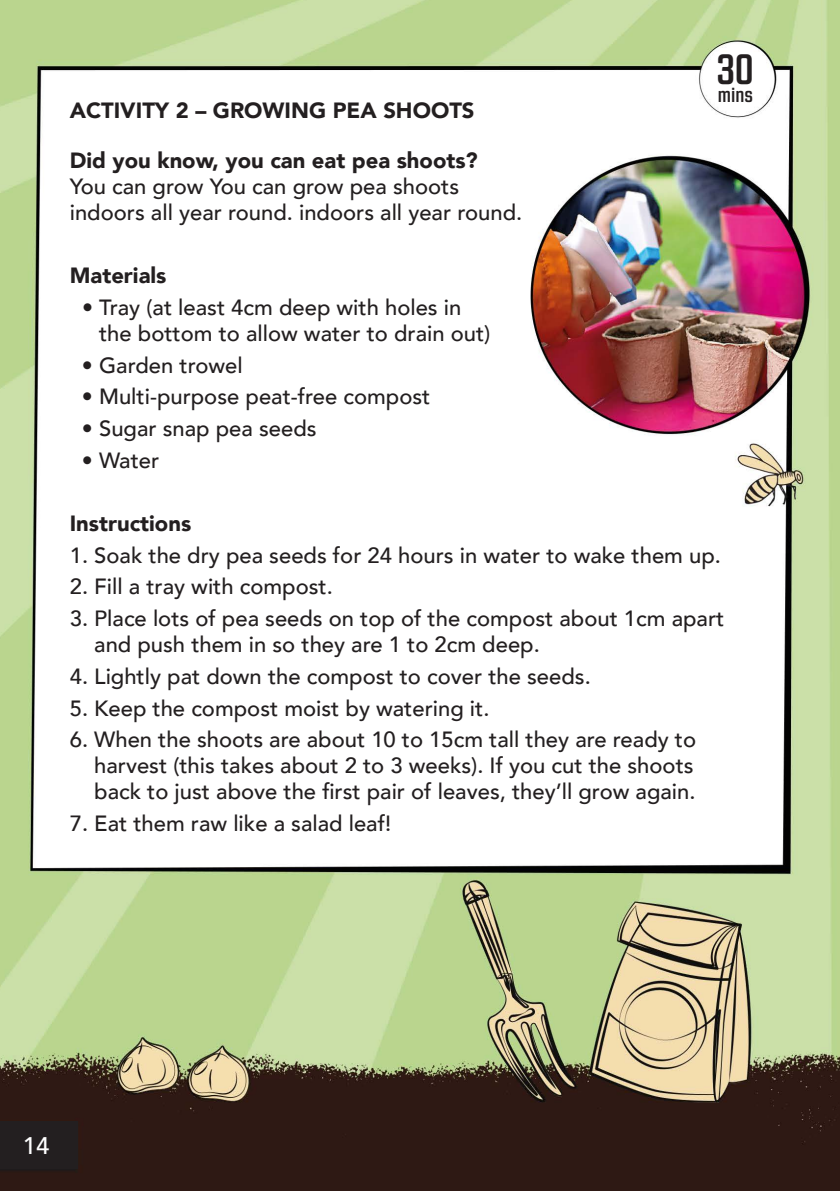
<style>
.page{position:relative;width:840px;height:1191px;background:#fff}
.page>*{position:absolute;margin:0;border:0;box-sizing:border-box;transform-origin:0 0}
.t1{font:500 24px "Avenir";color:#fff}
.Body_Text_Main{font:500 22px/26px "Avenir";color:#231f20}
.Body_Text_Main-2{font:900 22px "Avenir";color:#231f20}
.Times{font:700 20px "Revolution Gothic";color:#231f20}
.s1{font-weight:900}
</style>
<div class="page">
<img style="left:0;top:0;width:839px;height:1191px">
<div style="left:0;top:1121px;width:77px;height:48px;background:#231f20"></div>
<p class="Body_Text_Main-2" style="left:70px;top:91px;width:406px">ACTIVITY 2 – GROWING PEA SHOOTS</p>
<p class="Body_Text_Main" style="left:70px;top:146px;width:454px"><span class="s1">Did you know, you can eat pea shoots?<br></span>You can grow You can grow pea shoots indoors all year round. indoors all year round.</p>
<p class="Body_Text_Main-2" style="left:70px;top:257px;width:98px">Materials</p>
<p class="Body_Text_Main" style="left:99px;top:293px;width:392px;text-indent:-17px">• Tray (at least 4cm deep with holes in the bottom to allow water to drain out)</p>
<p class="Body_Text_Main" style="left:82px;top:351px;width:162px">• Garden trowel</p>
<p class="Body_Text_Main" style="left:82px;top:382px;width:350px">• Multi-purpose peat-free compost</p>
<p class="Body_Text_Main" style="left:82px;top:414px;width:236px">• Sugar snap pea seeds</p>
<p class="Body_Text_Main" style="left:82px;top:446px;width:79px">• Water</p>
<p class="Times" style="left:716px;top:84px;width:39px"><sup>30</sup>mins</p>
<p class="Body_Text_Main-2" style="left:70px;top:504px;width:123px">Instructions</p>
<p class="Body_Text_Main" style="left:70px;top:541px;width:652px">1. Soak the dry pea seeds for 24 hours in water to wake them up.</p>
<p class="Body_Text_Main" style="left:70px;top:572px;width:264px">2. Fill a tray with compost.</p>
<p class="Body_Text_Main" style="left:94px;top:604px;width:631px;text-indent:-24px">3. Place lots of pea seeds on top of the compost about 1cm apart and push them in so they are 1 to 2cm deep.</p>
<p class="Body_Text_Main" style="left:70px;top:662px;width:522px">4. Lightly pat down the compost to cover the seeds.</p>
<p class="Body_Text_Main" style="left:70px;top:693px;width:421px">5. Keep the compost moist by watering it.</p>
<p class="Body_Text_Main" style="left:94px;top:725px;width:603px;text-align:justify;text-indent:-24px">6. When the shoots are about 10 to 15cm tall they are ready to harvest (this takes about 2 to 3 weeks). If you cut the shoots back to just above the first pair of leaves, they’ll grow again.</p>
<p class="Body_Text_Main" style="left:70px;top:809px;width:323px">7. Eat them raw like a salad leaf!</p>
<p class="t1" style="left:23px;top:1124px;width:28px">14</p>
</div>
